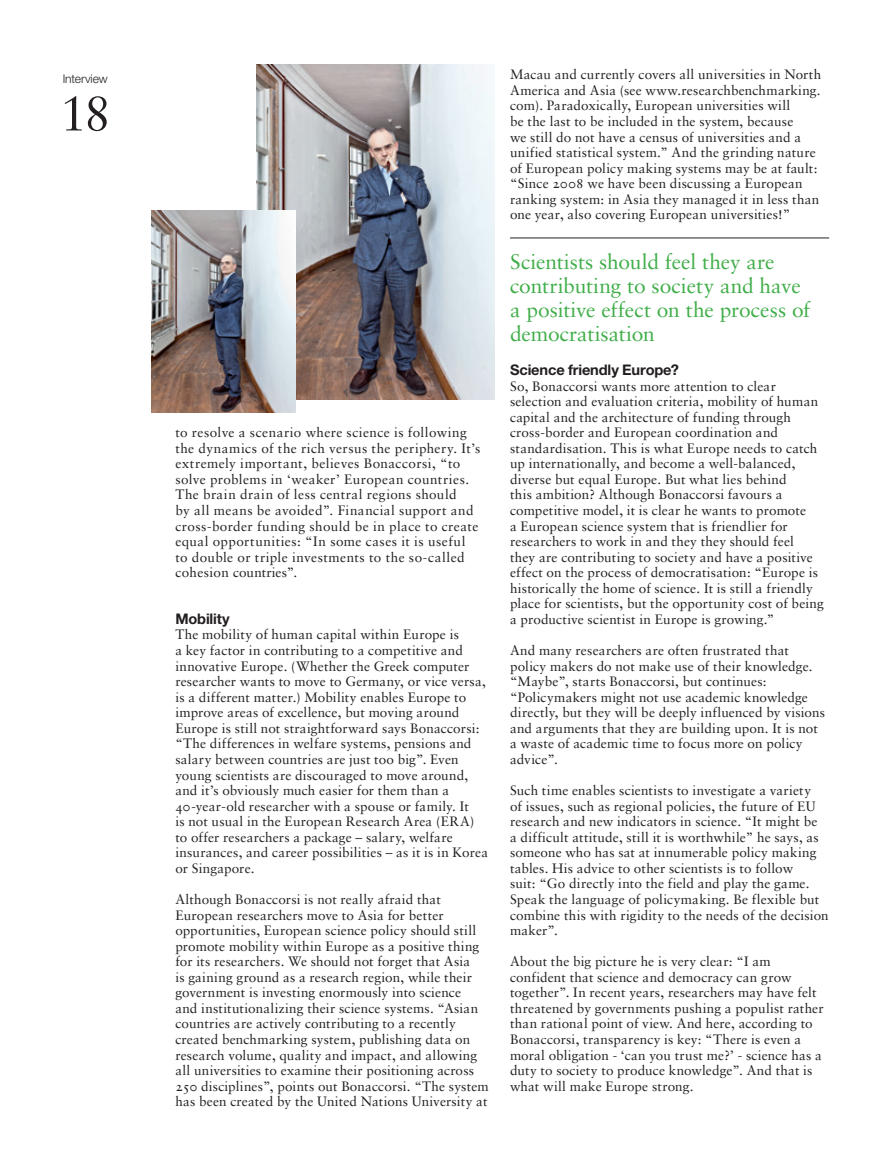
<style>
.page{position:relative;width:893px;height:1170px;background:#fff}
.page>*{position:absolute;margin:0;border:0;box-sizing:border-box;transform-origin:0 0}
.t1{font:52.5px "Sabon";color:#231f20}
.ARTICLE_-_DESTACAT{font:21px/24px "Sabon Roman Os F";color:#40ae49}
.ENTRADETA_TXT_NORMAL{font:700 14.7px "Helvetica Neue LT Std";letter-spacing:-.01em;color:#231f20}
.TXT_NORMAL{font:13.5px/15.6px "Sabon Roman Os F";letter-spacing:.015em;color:#231f20}
.t2{font:300 12px "Helvetica Neue LT Std";letter-spacing:-.005em;color:#231f20}
</style>
<div class="page">
<img style="left:256px;top:64px;width:238px;height:335px">
<img style="left:152px;top:211px;width:143px;height:201px">
<hr style="left:510px;top:238px;width:319px;height:1px;background:#231f20">
<p class="t2" style="left:63px;top:71px;width:47px">Interview</p>
<h1 class="t1" style="left:61px;top:81px;width:51px">18</h1>
<p class="TXT_NORMAL" style="left:175px;top:424px;width:307px">to resolve a scenario where science is following the dynamics of the rich versus the periphery. It’s extremely important, believes Bonaccorsi, “to solve problems in ‘weaker’ European countries.<br>The brain drain of less central regions should<br>by all means be avoided”. Financial support and cross-border funding should be in place to create equal opportunities: “In some cases it is useful to double or triple investments to the so-called cohesion countries”.</p>
<p class="ENTRADETA_TXT_NORMAL" style="left:175px;top:609px;width:56px">Mobility</p>
<p class="TXT_NORMAL" style="left:175px;top:626px;width:314px">The mobility of human capital within Europe is<br>a key factor in contributing to a competitive and innovative Europe. (Whether the Greek computer researcher wants to move to Germany, or vice versa, is a different matter.) Mobility enables Europe to improve areas of excellence, but moving around Europe is still not straightforward says Bonaccorsi: “The differences in welfare systems, pensions and salary between countries are just too big”. Even young scientists are discouraged to move around, and it’s obviously much easier for them than a 40-year-old researcher with a spouse or family. It<br>is not usual in the European Research Area (ERA) to offer researchers a package – salary, welfare insurances, and career possibilities – as it is in Korea or Singapore.</p>
<p class="TXT_NORMAL" style="left:175px;top:891px;width:315px">Although Bonaccorsi is not really afraid that European researchers move to Asia for better opportunities, European science policy should still promote mobility within Europe as a positive thing for its researchers. We should not forget that Asia<br>is gaining ground as a research region, while their government is investing enormously into science<br>and institutionalizing their science systems. “Asian countries are actively contributing to a recently created benchmarking system, publishing data on research volume, quality and impact, and allowing all universities to examine their positioning across 250 disciplines”, points out Bonaccorsi. “The system has been created by the United Nations University at</p>
<p class="TXT_NORMAL" style="left:510px;top:67px;width:313px">Macau and currently covers all universities in North America and Asia (see www.researchbenchmarking. com). Paradoxically, European universities will<br>be the last to be included in the system, because<br>we still do not have a census of universities and a unified statistical system.” And the grinding nature of European policy making systems may be at fault: “Since 2008 we have been discussing a European ranking system: in Asia they managed it in less than one year, also covering European universities!”</p>
<p class="ARTICLE_-_DESTACAT" style="left:510px;top:250px;width:302px">Scientists should feel they are contributing to society and have a positive effect on the process of democratisation</p>
<p class="ENTRADETA_TXT_NORMAL" style="left:510px;top:360px;width:171px">Science friendly Europe?</p>
<p class="TXT_NORMAL" style="left:510px;top:378px;width:315px">So, Bonaccorsi wants more attention to clear selection and evaluation criteria, mobility of human capital and the architecture of funding through cross-border and European coordination and standardisation. This is what Europe needs to catch up internationally, and become a well-balanced, diverse but equal Europe. But what lies behind<br>this ambition? Although Bonaccorsi favours a competitive model, it is clear he wants to promote<br>a European science system that is friendlier for researchers to work in and they they should feel<br>they are contributing to society and have a positive effect on the process of democratisation: “Europe is historically the home of science. It is still a friendly place for scientists, but the opportunity cost of being a productive scientist in Europe is growing.”</p>
<p class="TXT_NORMAL" style="left:510px;top:642px;width:316px">And many researchers are often frustrated that policy makers do not make use of their knowledge. “Maybe”, starts Bonaccorsi, but continues: “Policymakers might not use academic knowledge directly, but they will be deeply influenced by visions and arguments that they are building upon. It is not a waste of academic time to focus more on policy advice”.</p>
<p class="TXT_NORMAL" style="left:510px;top:782px;width:320px">Such time enables scientists to investigate a variety<br>of issues, such as regional policies, the future of EU research and new indicators in science. “It might be<br>a difficult attitude, still it is worthwhile” he says, as someone who has sat at innumerable policy making tables. His advice to other scientists is to follow<br>suit: “Go directly into the field and play the game.<br>Speak the language of policymaking. Be flexible but combine this with rigidity to the needs of the decision maker”.</p>
<p class="TXT_NORMAL" style="left:510px;top:953px;width:315px">About the big picture he is very clear: “I am confident that science and democracy can grow together”. In recent years, researchers may have felt threatened by governments pushing a populist rather than rational point of view. And here, according to Bonaccorsi, transparency is key: “There is even a moral obligation - ‘can you trust me?’ - science has a duty to society to produce knowledge”. And that is what will make Europe strong.</p>
</div>
